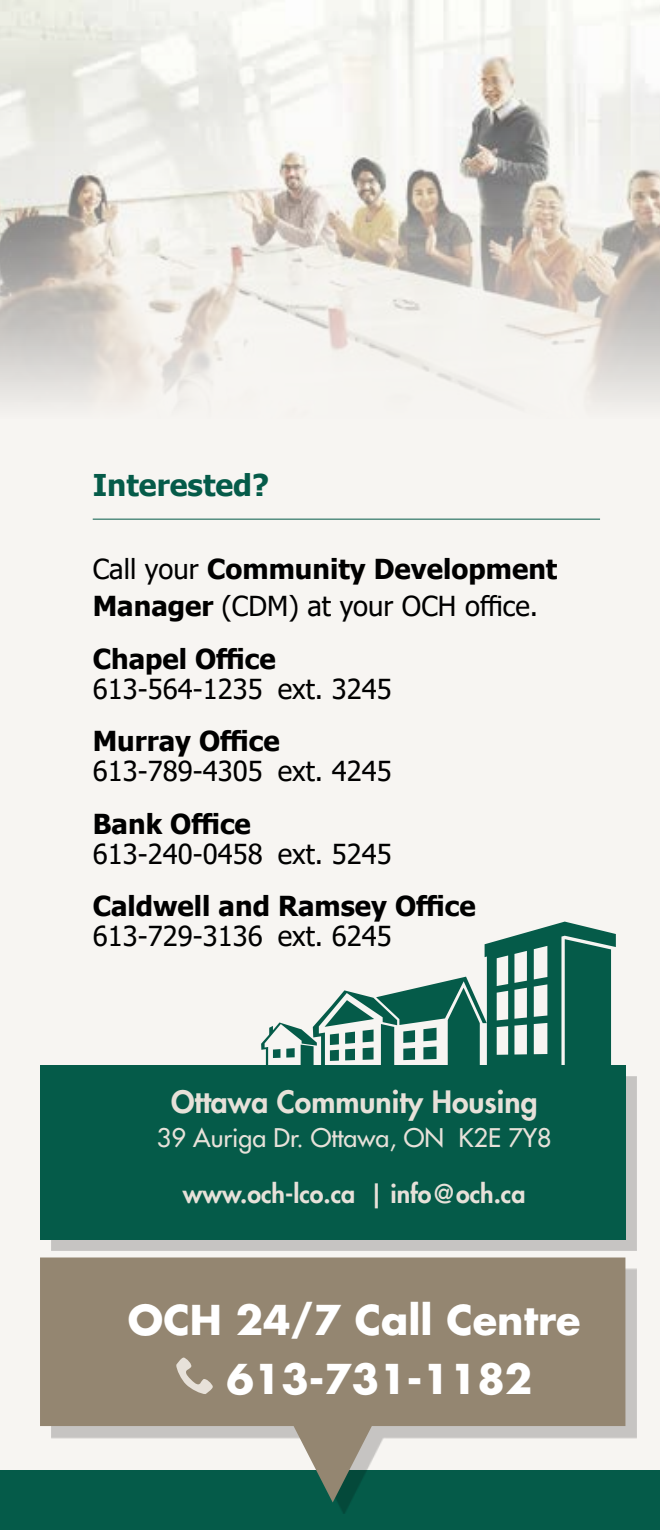
<style>
.page{position:relative;width:660px;height:1530px;background:#f7f5f2}
.page>*{position:absolute;margin:0;border:0;box-sizing:border-box;transform-origin:0 0}
.t1{font:700 40px/59.2px "Futura Std";color:#fff}
.t2{font:800 30px "Futura Std";color:#e7e1d9}
.t3{font:700 30px "Tahoma";color:#055b49}
.t4{font:27.5px/37.5px "Tahoma";color:#000}
.t5{font:700 27.5px "Tahoma";color:#000}
.t6{font:500 25px "Futura Std";color:#e7e1d9}
.t7{font:800 25px "Futura Std";color:#e7e1d9}
.s1{font-weight:700}
</style>
<div class="page">
<div style="left:0;top:1470px;width:660px;height:60px;background:#055b49"></div>
<svg style="left:465px;top:922px;width:151px;height:143px;fill:#055b49"></svg>
<svg style="left:261px;top:977px;width:229px;height:88px"></svg>
<div style="left:51px;top:1076px;width:586px;height:175px;background:#c6c4c2"></div>
<div style="left:40px;top:1065px;width:585px;height:175px;background:#055b49"></div>
<div style="left:51px;top:1269px;width:586px;height:245px;background:#000;opacity:.2"></div>
<svg style="left:40px;top:1258px;width:585px;height:244px;fill:#948671"></svg>
<svg style="left:176px;top:1358px;width:37px;height:36px"></svg>
<img style="left:0;top:0;width:660px;height:402px">
<hr style="left:93px;top:519px;width:507px;height:1px;background:#055b49">
<p class="t3" style="left:93px;top:464px;width:178px">Interested?</p>
<p class="t4" style="left:93px;top:552px;width:466px">Call your <span class="s1">Community Development<br>Manager</span> (CDM) at your OCH office.</p>
<p class="t5" style="left:93px;top:640px;width:184px">Chapel Office</p>
<p class="t4" style="left:93px;top:672px;width:301px">613-564-1235 ext. 3245</p>
<p class="t5" style="left:93px;top:722px;width:188px">Murray Office</p>
<p class="t4" style="left:93px;top:754px;width:301px">613-789-4305 ext. 4245</p>
<p class="t5" style="left:93px;top:805px;width:160px">Bank Office</p>
<p class="t4" style="left:93px;top:837px;width:301px">613-240-0458 ext. 5245</p>
<p class="t5" style="left:93px;top:887px;width:384px">Caldwell and Ramsey Office</p>
<p class="t4" style="left:93px;top:919px;width:301px">613-729-3136 ext. 6245</p>
<p class="t2" style="left:171px;top:1083px;width:368px">Ottawa Community Housing</p>
<p class="t6" style="left:157px;top:1122px;width:396px">39 Auriga Dr. Ottawa, ON K2E 7Y8</p>
<p class="t7" style="left:183px;top:1178px;width:344px">www.och-lco.ca | info@och.ca</p>
<h1 class="t1" style="left:227px;top:1290px;width:356px;text-indent:-99px">OCH 24/7 Call Centre<br>613-731-1182</h1>
</div>
